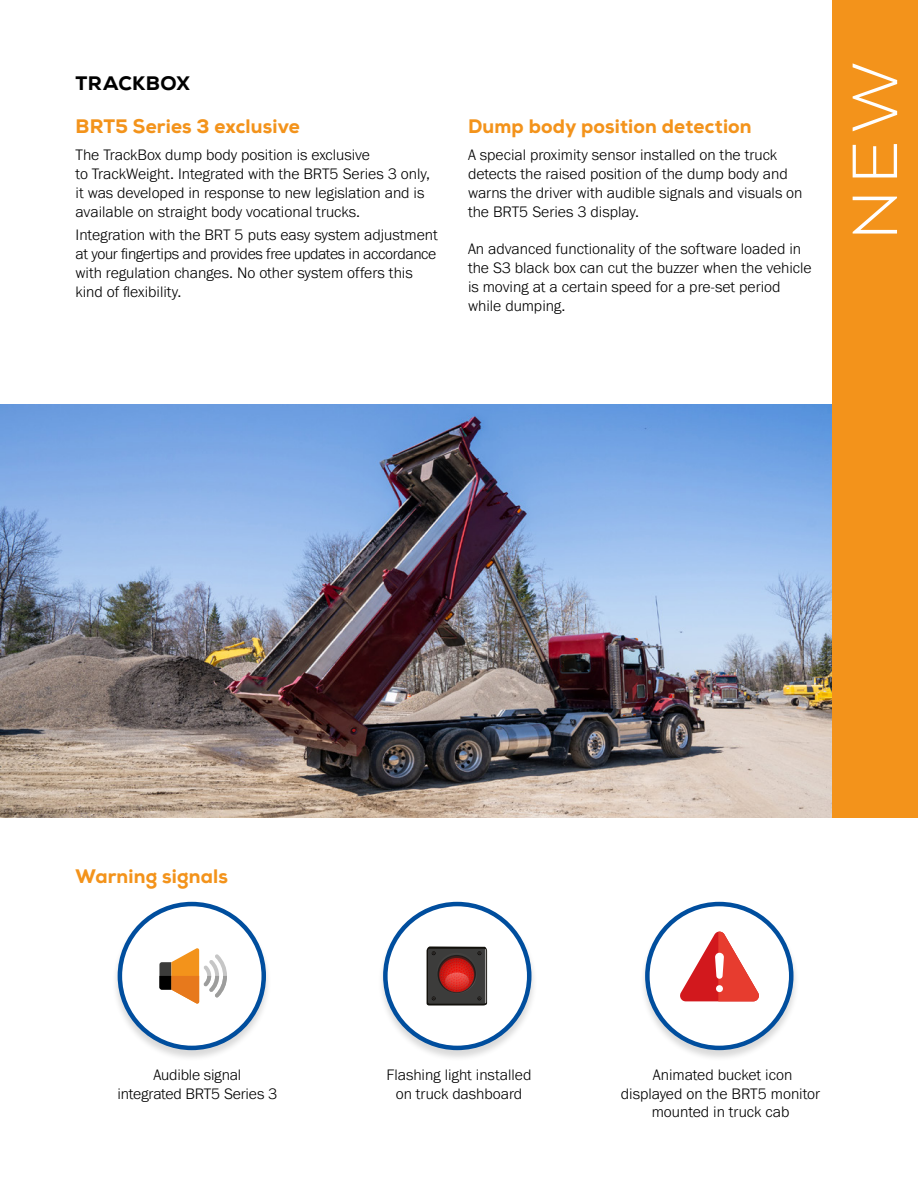
<style>
.page{position:relative;width:918px;height:1188px;background:#fff}
.page>*{position:absolute;margin:0;border:0;box-sizing:border-box;transform-origin:0 0}
.t1{font:300 63.45px "Nexa";color:#fff;scale:1.06 1}
.t2{font:800 19.5px "Nexa";letter-spacing:.01em;color:#f3931b}
.t3{font:800 19.5px "Nexa";letter-spacing:.015em;color:#000}
.t4{font:300 15.75px/18.9px "Franklin Gothic URW";color:#000}
</style>
<div class="page">
<img style="left:0;top:404px;width:918px;height:414px">
<div style="left:639px;top:902px;width:160px;height:160px;background:#000;opacity:.15"></div>
<div style="left:647px;top:904px;width:144px;height:144px;background:#fff;border-radius:50%"></div>
<div style="left:645px;top:902px;width:148px;height:148px;border:4px solid #004e9e;border-radius:50%"></div>
<div style="left:377px;top:902px;width:160px;height:160px;background:#000;opacity:.15"></div>
<div style="left:385px;top:904px;width:144px;height:144px;background:#fff;border-radius:50%"></div>
<div style="left:383px;top:902px;width:148px;height:148px;border:4px solid #004e9e;border-radius:50%"></div>
<div style="left:111px;top:902px;width:161px;height:160px;background:#000;opacity:.15"></div>
<div style="left:120px;top:904px;width:144px;height:144px;background:#fff;border-radius:50%"></div>
<div style="left:118px;top:902px;width:148px;height:148px;border:4px solid #004e9e;border-radius:50%"></div>
<svg style="left:426px;top:949px;width:62px;height:56px"></svg>
<svg style="left:427px;top:946px;width:60px;height:60px;background:#643633"></svg>
<svg style="left:159px;top:948px;width:68px;height:56px"></svg>
<div style="left:833px;top:0;width:85px;height:817px;background:#f3931b"></div>
<svg style="left:680px;top:931px;width:79px;height:70px"></svg>
<div style="left:716px;top:985px;width:7px;height:7px;background:#fff;border-radius:3px"></div>
<p class="t3" style="left:76px;top:71px;width:116px">TRACKBOX</p>
<p class="t2" style="left:76px;top:114px;width:226px">BRT5 Series 3 exclusive</p>
<p class="t4" style="left:76px;top:145px;width:356px">The TrackBox dump body position is exclusive<br>to TrackWeight. Integrated with the BRT5 Series 3 only, it was developed in response to new legislation and is available on straight body vocational trucks.</p>
<p class="t4" style="left:76px;top:225px;width:364px">Integration with the BRT 5 puts easy system adjustment at your fingertips and provides free updates in accordance with regulation changes. No other system offers this kind of flexibility.</p>
<p class="t2" style="left:468px;top:113px;width:285px">Dump body position detection</p>
<p class="t4" style="left:468px;top:145px;width:336px">A special proximity sensor installed on the truck detects the raised position of the dump body and warns the driver with audible signals and visuals on the BRT5 Series 3 display.</p>
<p class="t4" style="left:468px;top:239px;width:345px">An advanced functionality of the software loaded in the S3 black box can cut the buzzer when the vehicle is moving at a certain speed for a pre-set period while dumping.</p>
<h1 class="t1" style="left:839px;top:238px;width:168px;rotate:-90deg">NEW</h1>
<p class="t2" style="left:76px;top:864px;width:154px">Warning signals</p>
<p class="t4" style="left:118px;top:1065px;width:161px;text-align:center">Audible signal<br>integrated BRT5 Series 3</p>
<p class="t4" style="left:387px;top:1065px;width:146px;text-align:center">Flashing light installed on truck dashboard</p>
<p class="t4" style="left:621px;top:1065px;width:201px;text-align:center">Animated bucket icon displayed on the BRT5 monitor mounted in truck cab</p>
</div>
